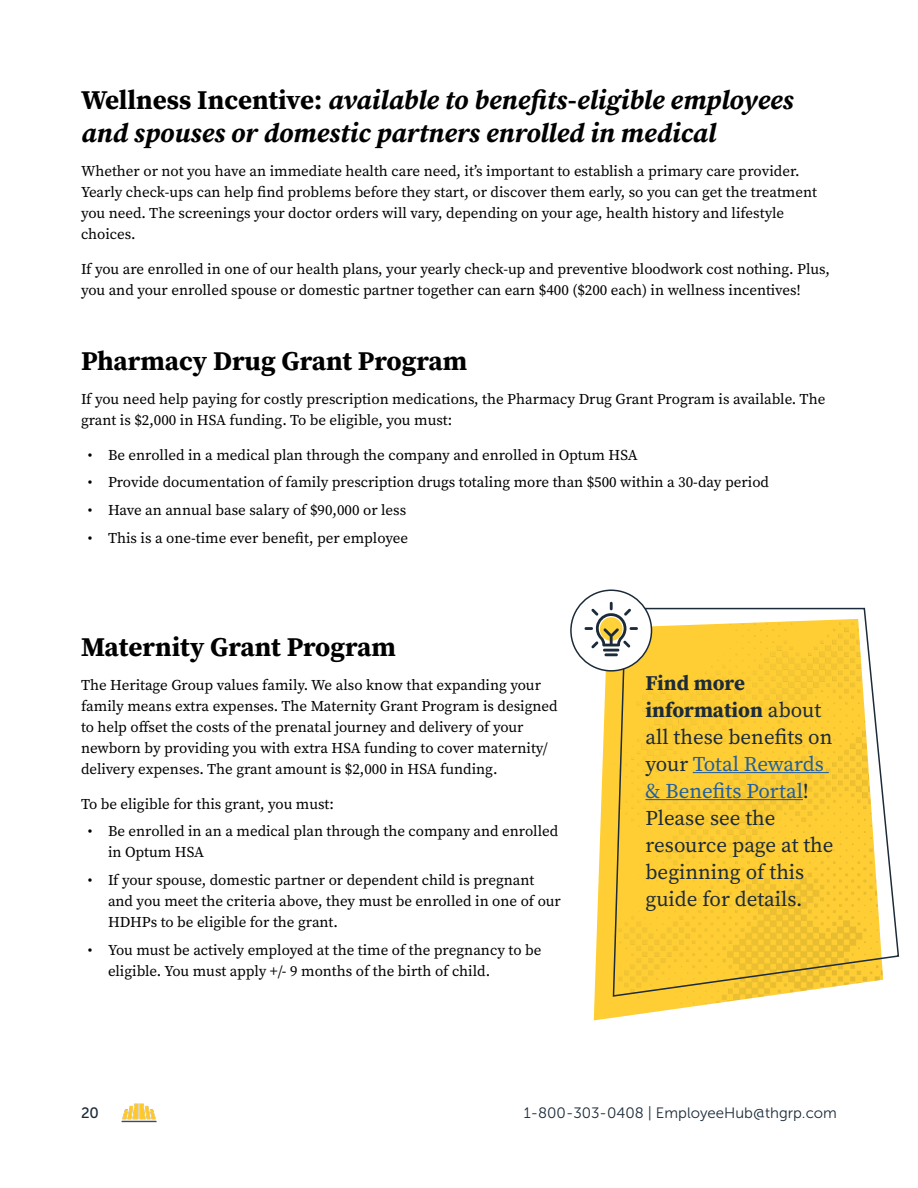
<style>
.page{position:relative;width:918px;height:1188px;background:#fff}
.page>*{position:absolute;margin:0;border:0;box-sizing:border-box;transform-origin:0 0}
.t1{font:italic 700 27px/33px "Source Serif Pro";color:#000}
.t2{font:700 27px "Source Serif Pro";color:#000}
.t3{font:21px/27px "Source Serif Pro";color:#1c2b39}
.t4{font:15px/21px "Source Serif Pro";color:#000}
.t5{font:15px "Museo Sans 300";color:#1c2b39}
.t6{font:15px "Museo Sans 500";color:#1c2b39}
.s1{font-style:normal}
.s2{font-weight:700}
.s3{color:#215e9e}
</style>
<div class="page">
<img style="left:122px;top:1103px;width:35px;height:19px">
<img style="left:594px;top:667px;width:159px;height:353px">
<svg style="left:612px;top:607px;width:288px;height:391px;background:#f7ce4e"></svg>
<div style="left:571px;top:590px;width:81px;height:81px;background:#fff;border-radius:50%"></div>
<div style="left:570px;top:589px;width:82px;height:83px;border:2px solid #1c2b39;border-radius:50%"></div>
<svg style="left:585px;top:602px;width:53px;height:54px"></svg>
<h1 class="t1" style="left:81px;top:83px;width:714px"><span class="s1">Wellness Incentive:</span> available to benefits-eligible employees and spouses or domestic partners enrolled in medical</h1>
<p class="t4" style="left:81px;top:161px;width:738px">Whether or not you have an immediate health care need, it’s important to establish a primary care provider.<br>Yearly check-ups can help find problems before they start, or discover them early, so you can get the treatment you need. The screenings your doctor orders will vary, depending on your age, health history and lifestyle choices.</p>
<p class="t4" style="left:81px;top:258px;width:750px">If you are enrolled in one of our health plans, your yearly check-up and preventive bloodwork cost nothing. Plus, you and your enrolled spouse or domestic partner together can earn $400 ($200 each) in wellness incentives!</p>
<h1 class="t2" style="left:81px;top:342px;width:388px">Pharmacy Drug Grant Program</h1>
<p class="t4" style="left:81px;top:389px;width:746px">If you need help paying for costly prescription medications, the Pharmacy Drug Grant Program is available. The grant is $2,000 in HSA funding. To be eligible, you must:</p>
<p class="t4" style="left:88px;top:444px;width:551px">• Be enrolled in a medical plan through the company and enrolled in Optum HSA</p>
<p class="t4" style="left:88px;top:472px;width:683px">• Provide documentation of family prescription drugs totaling more than $500 within a 30-day period</p>
<p class="t4" style="left:88px;top:500px;width:320px">• Have an annual base salary of $90,000 or less</p>
<p class="t4" style="left:88px;top:527px;width:322px">• This is a one-time ever benefit, per employee</p>
<h1 class="t2" style="left:81px;top:628px;width:316px">Maternity Grant Program</h1>
<p class="t4" style="left:81px;top:675px;width:478px">The Heritage Group values family. We also know that expanding your family means extra expenses. The Maternity Grant Program is designed to help offset the costs of the prenatal journey and delivery of your newborn by providing you with extra HSA funding to cover maternity/ delivery expenses. The grant amount is $2,000 in HSA funding.</p>
<p class="t4" style="left:81px;top:793px;width:255px">To be eligible for this grant, you must:</p>
<p class="t4" style="left:108px;top:821px;width:452px;text-indent:-20px">• Be enrolled in an a medical plan through the company and enrolled in Optum HSA</p>
<p class="t4" style="left:108px;top:870px;width:454px;text-indent:-20px">• If your spouse, domestic partner or dependent child is pregnant and you meet the criteria above, they must be enrolled in one of our<br>HDHPs to be eligible for the grant.</p>
<p class="t4" style="left:108px;top:939px;width:435px;text-indent:-20px">• You must be actively employed at the time of the pregnancy to be eligible. You must apply +/- 9 months of the birth of child.</p>
<h2 class="t3" style="left:646px;top:670px;width:190px"><span class="s2">Find more information</span> about all these benefits on your <span class="s3">Total Rewards &amp; Benefits Portal</span>!<br>Please see the resource page at the beginning of this guide for details.</h2>
<p class="t6" style="left:81px;top:1105px;width:19px">20</p>
<p class="t5" style="left:524px;top:1105px;width:315px">1-800-303-0408 | EmployeeHub@thgrp.com</p>
</div>
